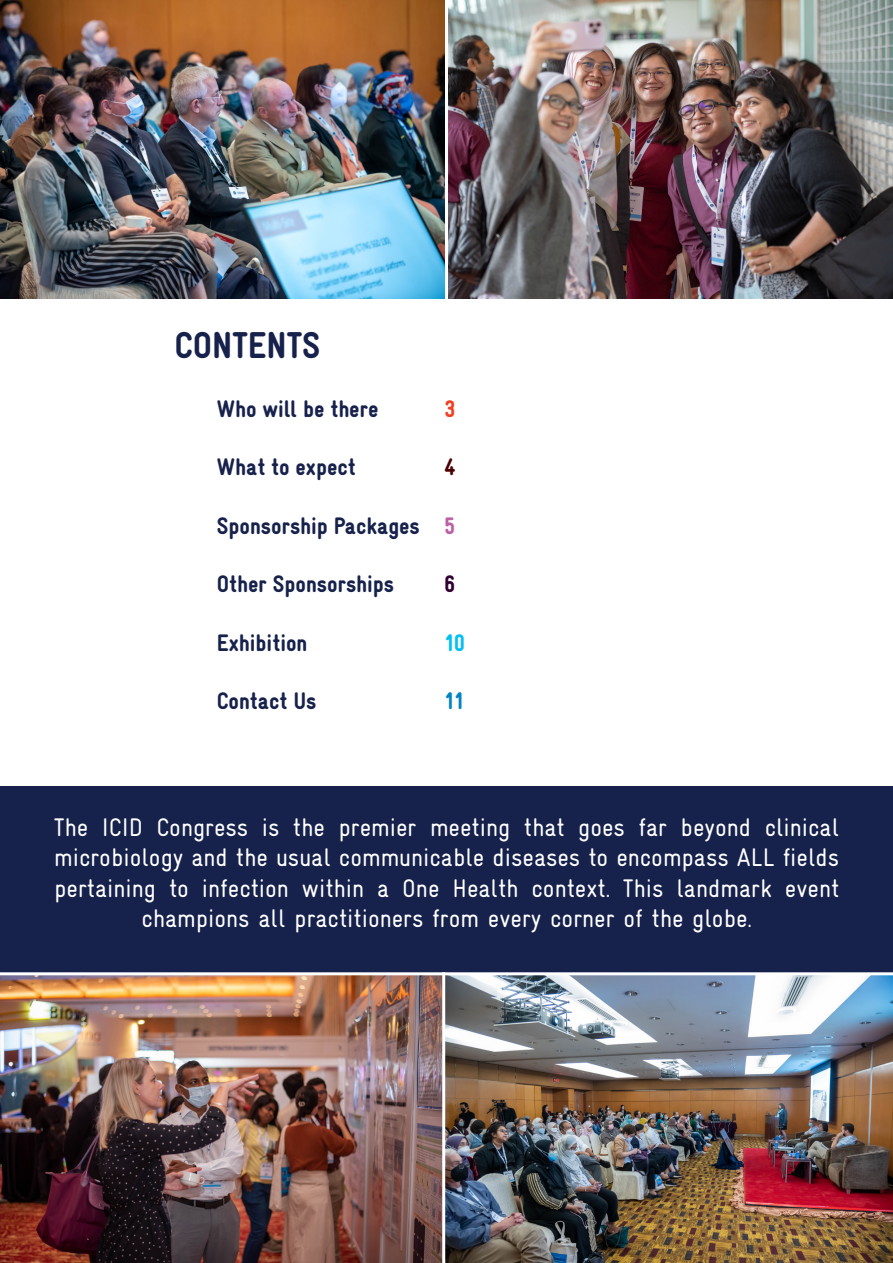
<style>
.page{position:relative;width:893px;height:1263px;background:#fff}
.page>*{position:absolute;margin:0;border:0;box-sizing:border-box;transform-origin:0 0}
.t1{font:900 37.5px "Gravur Condensed";color:#17224c}
.t2{font:25.5px/30.6px "Gravur Condensed";color:#fff;text-align:center}
.t3{font:900 24px "Gravur Condensed";color:#17224c}
.t4{font:900 24px "Gravur Condensed";color:#00bff3}
.t5{font:900 24px "Gravur Condensed";color:#0083c3}
.t6{font:900 24px "Gravur Condensed";color:#ef4224}
.t7{font:900 24px "Gravur Condensed";color:#4a0001}
.t8{font:900 24px "Gravur Condensed";color:#300030}
.s1{color:#bd60a6}
</style>
<div class="page">
<div style="left:0;top:786px;width:893px;height:191px;background:#17224c"></div>
<img style="left:445px;top:975px;width:448px;height:288px">
<img style="left:0;top:976px;width:442px;height:287px">
<img style="left:0;top:0;width:445px;height:298px">
<img style="left:448px;top:0;width:445px;height:298px">
<hr style="left:0;top:972px;width:893px;height:3px;background:#fff">
<hr style="left:442px;top:972px;width:3px;height:291px;background:#fff">
<p class="t1" style="left:174px;top:325px;width:148px">CONTENTS</p>
<p class="t3" style="left:217px;top:395px;width:163px">Who will be there</p>
<p class="t6" style="left:444px;top:395px;width:12px">3</p>
<p class="t3" style="left:217px;top:454px;width:141px">What to expect</p>
<p class="t7" style="left:444px;top:454px;width:13px">4</p>
<p class="t3" style="left:217px;top:512px;width:240px">Sponsorship Packages <span class="s1">5</span></p>
<p class="t3" style="left:217px;top:571px;width:179px">Other Sponsorships</p>
<p class="t8" style="left:444px;top:571px;width:12px">6</p>
<p class="t3" style="left:217px;top:629px;width:92px">Exhibition</p>
<p class="t4" style="left:444px;top:629px;width:22px">10</p>
<p class="t3" style="left:217px;top:688px;width:101px">Contact Us</p>
<p class="t5" style="left:444px;top:688px;width:21px">11</p>
<p class="t2" style="left:54px;top:811px;width:786px">The ICID Congress is the premier meeting that goes far beyond clinical microbiology and the usual communicable diseases to encompass ALL fields pertaining to infection within a One Health context. This landmark event champions all practitioners from every corner of the globe.</p>
</div>
